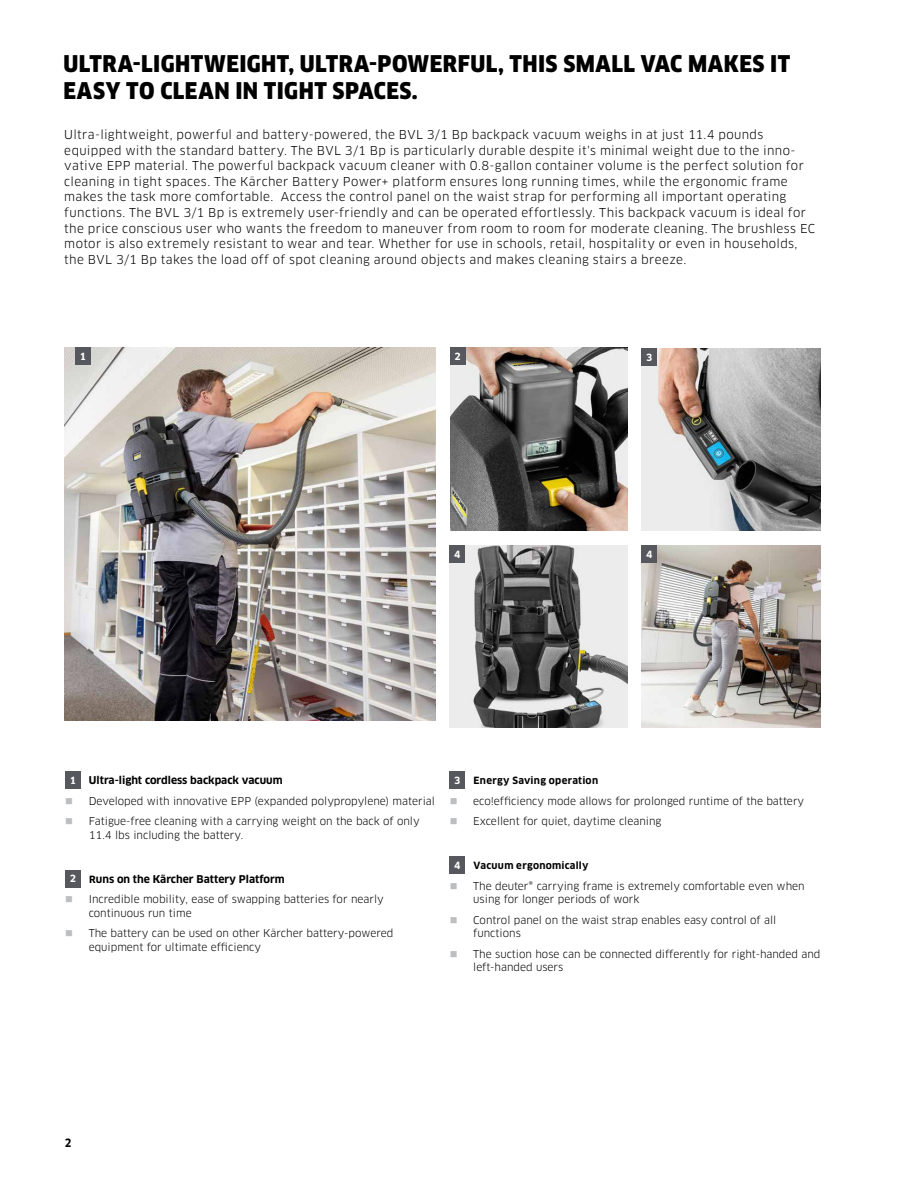
<style>
.page{position:relative;width:918px;height:1188px;background:#fff}
.page>*{position:absolute;margin:0;border:0;box-sizing:border-box;transform-origin:0 0}
.H1_-_Page_Headers{font:900 22.5px/27px "Clan Pro Narr";letter-spacing:.02em;color:#000}
.P_-_Paragraph{font:12px/15.6px "Clan Pro";letter-spacing:.03em;color:#000}
.t1{font:700 11.25px "Clan Pro Narr";color:#000}
.t2{font:10.5px/13.6px "Clan Pro";color:#000}
.H3_-_Bullet_Headers{font:700 10.5px "Clan Pro";color:#000}
.H3_-_Bullet_Headers-2{font:700 9.75px "Clan Pro";letter-spacing:.025em;color:#000}
.H3_-_Bullet{font:700 9.75px "Clan Pro";color:#fff}
.s1{color:#bcbec0}
.s2{font-size:9.75px}
</style>
<div class="page">
<div style="left:65px;top:772px;width:15px;height:17px;background:#57585d"></div>
<div style="left:65px;top:870px;width:15px;height:17px;background:#57585d"></div>
<div style="left:450px;top:772px;width:15px;height:17px;background:#57585d"></div>
<div style="left:450px;top:856px;width:15px;height:17px;background:#57585d"></div>
<img style="left:64px;top:348px;width:372px;height:373px">
<div style="left:75px;top:348px;width:16px;height:17px;background:#57585d"></div>
<img style="left:642px;top:545px;width:179px;height:182px">
<div style="left:642px;top:545px;width:15px;height:17px;background:#57585d"></div>
<img style="left:642px;top:349px;width:179px;height:182px">
<div style="left:642px;top:349px;width:15px;height:17px;background:#57585d"></div>
<img style="left:450px;top:348px;width:178px;height:182px">
<div style="left:450px;top:348px;width:15px;height:17px;background:#57585d"></div>
<img style="left:450px;top:545px;width:177px;height:182px">
<div style="left:450px;top:545px;width:15px;height:17px;background:#57585d"></div>
<h2 class="H1_-_Page_Headers" style="left:63px;top:50px;width:728px">ULTRA-LIGHTWEIGHT, ULTRA-POWERFUL, THIS SMALL VAC MAKES IT<br>EASY TO CLEAN IN TIGHT SPACES.</h2>
<p class="P_-_Paragraph" style="left:64px;top:127px;width:752px">Ultra-lightweight, powerful and battery-powered, the BVL 3/1 Bp backpack vacuum weighs in at just 11.4 pounds equipped with the standard battery. The BVL 3/1 Bp is particularly durable despite it's minimal weight due to the inno&shy;vative EPP material. The powerful backpack vacuum cleaner with 0.8-gallon container volume is the perfect solution for cleaning in tight spaces. The Kärcher Battery Power+ platform ensures long running times, while the ergonomic frame makes the task more comfortable. Access the control panel on the waist strap for performing all important operating functions. The BVL 3/1 Bp is extremely user-friendly and can be operated effortlessly. This backpack vacuum is ideal for the price conscious user who wants the freedom to maneuver from room to room for moderate cleaning. The brushless EC motor is also extremely resistant to wear and tear. Whether for use in schools, retail, hospitality or even in households, the BVL 3/1 Bp takes the load off of spot cleaning around objects and makes cleaning stairs a breeze.</p>
<p class="H3_-_Bullet" style="left:80px;top:351px;width:8px">1</p>
<p class="H3_-_Bullet" style="left:455px;top:351px;width:8px">2</p>
<p class="H3_-_Bullet" style="left:646px;top:352px;width:8px">3</p>
<p class="H3_-_Bullet" style="left:454px;top:548px;width:8px">4</p>
<p class="H3_-_Bullet" style="left:646px;top:548px;width:8px">4</p>
<h3 class="H3_-_Bullet" style="left:70px;top:775px;width:8px">1</h3>
<h3 class="H3_-_Bullet_Headers" style="left:89px;top:774px;width:195px">Ultra-light cordless backpack vacuum</h3>
<p class="t2" style="left:65px;top:794px;width:371px"><span class="s1">■</span> Developed with innovative EPP (expanded polypropylene) material</p>
<p class="t2" style="left:89px;top:815px;width:332px;text-indent:-24px"><span class="s1">■</span> Fatigue-free cleaning with a carrying weight on the back of only<br>11.4 lbs including the battery.</p>
<h3 class="H3_-_Bullet" style="left:70px;top:873px;width:8px">2</h3>
<h3 class="H3_-_Bullet_Headers" style="left:89px;top:873px;width:197px"><span class="s2">R</span>uns on the Kärcher Battery Platform</h3>
<p class="t2" style="left:89px;top:893px;width:297px;text-indent:-24px"><span class="s1">■</span> Incredible mobility, ease of swapping batteries for nearly continuous run time</p>
<p class="t2" style="left:89px;top:927px;width:306px;text-indent:-24px"><span class="s1">■</span> The battery can be used on other Kärcher battery-powered equipment for ultimate efficiency</p>
<h3 class="H3_-_Bullet" style="left:454px;top:775px;width:8px">3</h3>
<h3 class="H3_-_Bullet_Headers-2" style="left:474px;top:775px;width:126px">Energy Saving operation</h3>
<p class="t2" style="left:450px;top:794px;width:356px"><span class="s1">■</span> eco!efficiency mode allows for prolonged runtime of the battery</p>
<p class="t2" style="left:450px;top:815px;width:213px"><span class="s1">■</span> Excellent for quiet, daytime cleaning</p>
<h3 class="H3_-_Bullet" style="left:454px;top:860px;width:8px">4</h3>
<h3 class="H3_-_Bullet_Headers-2" style="left:474px;top:860px;width:116px">Vacuum ergonomically</h3>
<p class="t2" style="left:473px;top:879px;width:333px;text-indent:-24px"><span class="s1">■</span> The deuter® carrying frame is extremely comfortable even when using for longer periods of work</p>
<p class="t2" style="left:473px;top:913px;width:305px;text-indent:-24px"><span class="s1">■</span> Control panel on the waist strap enables easy control of all functions</p>
<p class="t2" style="left:473px;top:947px;width:349px;text-indent:-24px"><span class="s1">■</span> The suction hose can be connected differently for right-handed and left-handed users</p>
<p class="t1" style="left:65px;top:1137px;width:8px">2</p>
</div>
